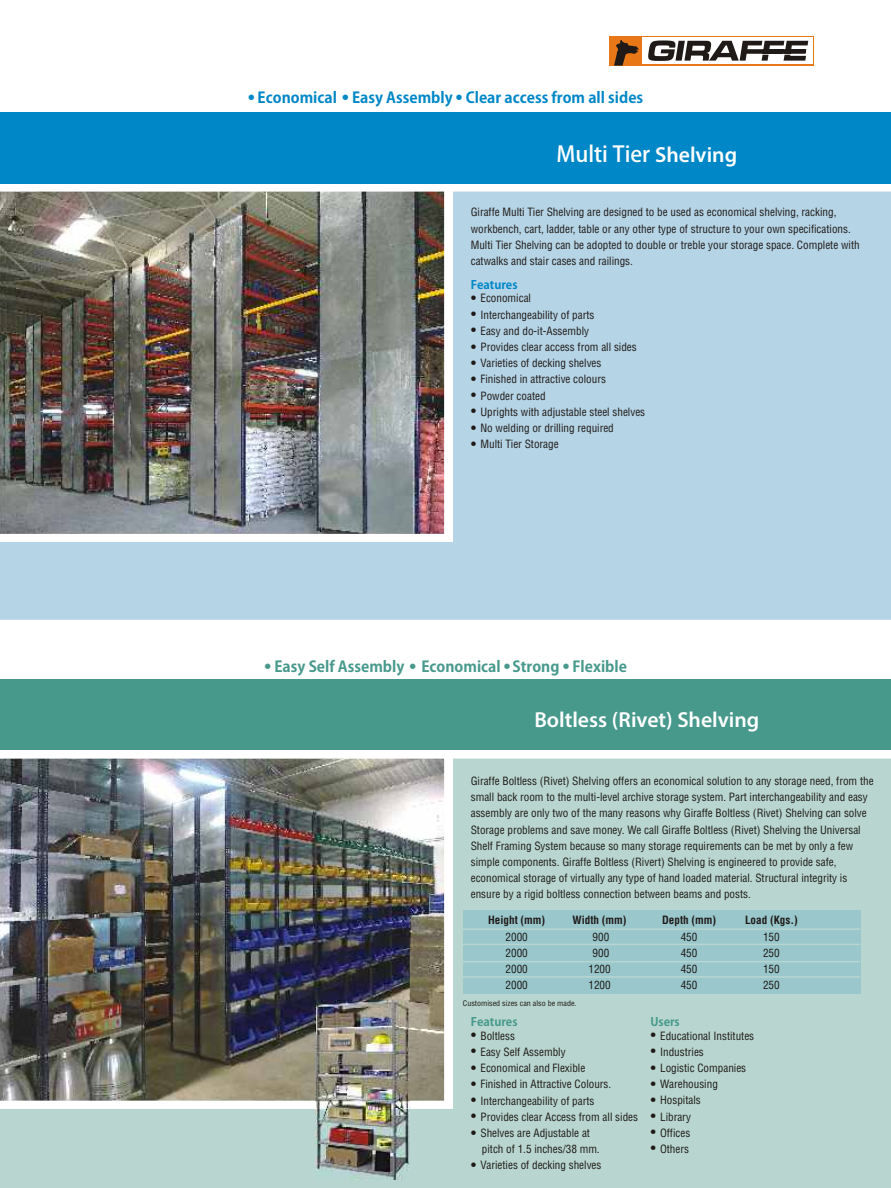
<style>
.page{position:relative;width:891px;height:1188px;background:#fff}
.page>*{position:absolute;margin:0;border:0;box-sizing:border-box;transform-origin:0 0}
.t1{font:600 21.75px "Myriad Pro";color:#fff}
.t2{font:21.75px "Koz Go Pro";color:#fff}
.t3{font:700 15px "Koz Go Pro";color:#0087c7}
.t4{font:700 15px "Koz Go Pro";color:#47998c}
.t5{font:700 11.7px "Koz Go Pro";color:#47998c}
.t6{font:700 11.7px "Koz Go Pro";color:#0087c7}
.t7{font:11.1px/16.2px "Switzerland Condensed";color:#1f1a17}
.t8{font:700 11.1px "Switzerland Condensed";color:#1f1a17}
.t9{font:7.5px "Switzerland Condensed";color:#1f1a17;scale:1.06 1}
.t10{font:7.5px/16.2px "SHREE004";color:#1f1a17}
.s1{font-family:"Myriad Pro";font-weight:600}
</style>
<div class="page">
<div style="left:0;top:112px;width:891px;height:72px;background:#0087c7"></div>
<div style="left:0;top:192px;width:891px;height:428px;background:#b5d4e6"></div>
<img style="left:0;top:192px;width:444px;height:342px">
<div style="left:0;top:679px;width:891px;height:71px;background:#47998c"></div>
<div style="left:0;top:759px;width:891px;height:429px;background:#b8d6cf"></div>
<div style="left:463px;top:911px;width:397px;height:83px;background:#99c7cc"></div>
<hr style="left:463px;top:928px;width:397px;height:2px;background:#b8d6cf">
<hr style="left:463px;top:944px;width:397px;height:1px;background:#b8d6cf">
<hr style="left:463px;top:961px;width:397px;height:1px;background:#b8d6cf">
<hr style="left:463px;top:976px;width:397px;height:2px;background:#b8d6cf">
<img style="left:0;top:759px;width:444px;height:342px">
<div style="left:224px;top:1109px;width:231px;height:73px;background:#b8d6cf"></div>
<img style="left:315px;top:1001px;width:95px;height:179px">
<div style="left:610px;top:36px;width:204px;height:30px;background:#e87817"></div>
<div style="left:643px;top:37px;width:170px;height:27px;background:#fff"></div>
<svg style="left:648px;top:40px;width:160px;height:21px"></svg>
<svg style="left:614px;top:40px;width:25px;height:26px"></svg>
<h2 class="t3" style="left:248px;top:90px;width:397px"><sup>B</sup> Economical <sup>B</sup> Easy Assembly <sup>B</sup> Clear access from all sides</h2>
<h1 class="t2" style="left:557px;top:143px;width:182px">Multi Tier <span class="s1">Shelving</span></h1>
<p class="t7" style="left:471px;top:206px;width:390px">Giraffe Multi Tier Shelving are designed to be used as economical shelving, racking, workbench, cart, ladder, table or any other type of structure to your own specifications.<br>Multi Tier Shelving can be adopted to double or treble your storage space. Complete with catwalks and stair cases and railings.</p>
<p class="t6" style="left:471px;top:278px;width:48px">Features</p>
<p class="t10" style="left:471px;top:290px;width:7px">B</p>
<p class="t7" style="left:471px;top:308px;width:176px"><sup>B</sup> Interchangeability of parts<br><sup>B</sup> Easy and do-it-Assembly<br><sup>B</sup> Provides clear access from all sides<br><sup>B</sup> Varieties of decking shelves<br><sup>B</sup> Finished in attractive colours<br><sup>B</sup> Powder coated<br><sup>B</sup> Uprights with adjustable steel shelves<br><sup>B</sup> No welding or drilling required<br><sup>B</sup> Multi Tier Storage</p>
<p class="t7" style="left:481px;top:292px;width:52px">Economical</p>
<h2 class="t4" style="left:265px;top:659px;width:364px"><sup>B</sup> Easy Self Assembly <sup>B</sup> Economical <sup>B</sup> Strong <sup>B</sup> Flexible</h2>
<h1 class="t1" style="left:534px;top:711px;width:227px">Boltless (Rivet) Shelving</h1>
<p class="t7" style="left:471px;top:774px;width:404px">Giraffe Boltless (Rivet) Shelving offers an economical solution to any storage need, from the small back room to the multi-level archive storage system. Part interchangeability and easy assembly are only two of the many reasons why Giraffe Boltless (Rivet) Shelving can solve Storage problems and save money. We call Giraffe Boltless (Rivet) Shelving the Universal Shelf Framing System because so many storage requirements can be met by only a few simple components. Giraffe Boltless (Rivert) Shelving is engineered to provide safe, economical storage of virtually any type of hand loaded material. Structural integrity is ensure by a rigid boltless connection between beams and posts.</p>
<p class="t8" style="left:488px;top:913px;width:59px">Height (mm)</p>
<p class="t8" style="left:573px;top:913px;width:55px">Width (mm)</p>
<p class="t8" style="left:662px;top:913px;width:55px">Depth (mm)</p>
<p class="t8" style="left:745px;top:913px;width:54px">Load (Kgs.)</p>
<p class="t7" style="left:506px;top:930px;width:24px">2000</p>
<p class="t7" style="left:593px;top:930px;width:18px">900</p>
<p class="t7" style="left:681px;top:930px;width:18px">450</p>
<p class="t7" style="left:763px;top:930px;width:18px">150</p>
<p class="t7" style="left:506px;top:946px;width:24px">2000</p>
<p class="t7" style="left:593px;top:946px;width:18px">900</p>
<p class="t7" style="left:681px;top:946px;width:18px">450</p>
<p class="t7" style="left:763px;top:946px;width:18px">250</p>
<p class="t7" style="left:506px;top:962px;width:24px">2000</p>
<p class="t7" style="left:588px;top:962px;width:24px">1200</p>
<p class="t7" style="left:681px;top:962px;width:18px">450</p>
<p class="t7" style="left:763px;top:962px;width:18px">150</p>
<p class="t7" style="left:506px;top:978px;width:24px">2000</p>
<p class="t7" style="left:588px;top:978px;width:24px">1200</p>
<p class="t7" style="left:681px;top:978px;width:18px">450</p>
<p class="t7" style="left:763px;top:978px;width:18px">250</p>
<p class="t9" style="left:463px;top:999px;width:109px">Customised sizes can also be made.</p>
<p class="t5" style="left:471px;top:1016px;width:48px">Features</p>
<p class="t7" style="left:481px;top:1029px;width:87px">Boltless<br>Easy Self Assembly</p>
<p class="t10" style="left:471px;top:1027px;width:7px">B<br>B</p>
<p class="t7" style="left:471px;top:1061px;width:116px"><sup>B</sup> Economical and Flexible</p>
<p class="t7" style="left:471px;top:1078px;width:142px"><sup>B</sup> Finished in Attractive Colours.</p>
<p class="t7" style="left:471px;top:1094px;width:125px"><sup>B</sup> Interchangeability of parts</p>
<p class="t7" style="left:471px;top:1110px;width:169px"><sup>B</sup> Provides clear Access from all sides</p>
<p class="t7" style="left:471px;top:1126px;width:121px"><sup>B</sup> Shelves are Adjustable at</p>
<p class="t7" style="left:482px;top:1142px;width:119px">pitch of 1.5 inches/38 mm.</p>
<p class="t7" style="left:471px;top:1159px;width:132px"><sup>B</sup> Varieties of decking shelves</p>
<p class="t5" style="left:650px;top:1016px;width:31px">Users</p>
<p class="t10" style="left:650px;top:1027px;width:7px">B<br>B</p>
<p class="t7" style="left:650px;top:1061px;width:97px"><sup>B</sup> Logistic Companies<br><sup>B</sup> Warehousing</p>
<p class="t7" style="left:660px;top:1029px;width:96px">Educational Institutes<br>Industries</p>
<p class="t7" style="left:660px;top:1094px;width:42px">Hospitals<br>Library</p>
<p class="t10" style="left:650px;top:1092px;width:7px">B<br>B</p>
<p class="t7" style="left:650px;top:1126px;width:41px"><sup>B</sup> Offices<br><sup>B</sup> Others</p>
</div>
